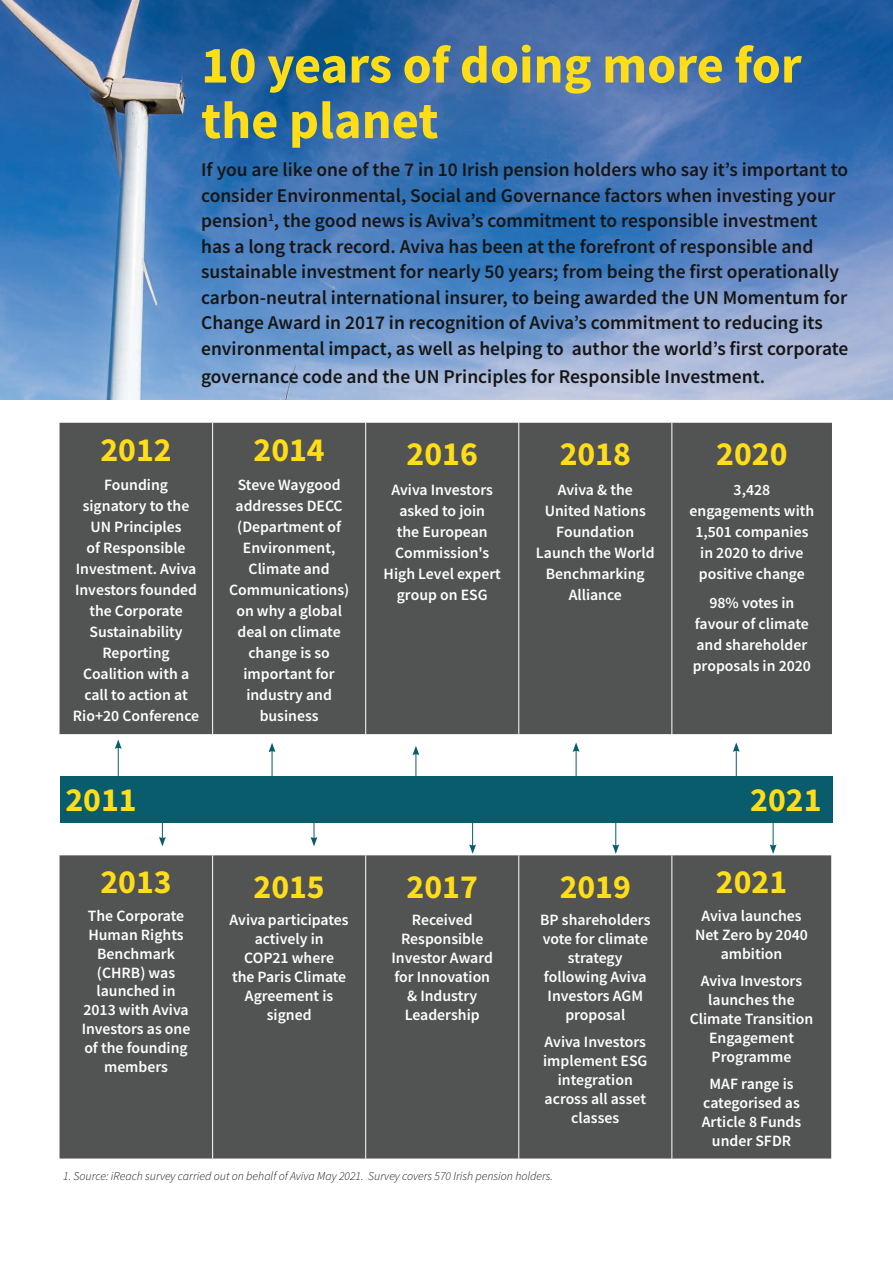
<style>
.page{position:relative;width:893px;height:1263px;background:#fff}
.page>*{position:absolute;margin:0;border:0;box-sizing:border-box;transform-origin:0 0}
.t1{font:700 52.5px/55.5px "Source Sans Pro";color:#ffdd17}
.t2{font:700 33.75px "Source Sans Pro";color:#ffdd17}
.t3{font:600 19.5px/25.5px "Source Sans Pro";color:#161616}
.t4{font:600 15.75px/21px "Source Sans Pro";color:#fff;text-align:center}
.t5{font:italic 300 12px "Source Sans Pro";color:#161616}
</style>
<div class="page">
<img style="left:0;top:0;width:893px;height:400px">
<div style="left:60px;top:423px;width:772px;height:311px;background:#525353"></div>
<hr style="left:212px;top:423px;width:1px;height:311px;background:#fff">
<hr style="left:365px;top:423px;width:1px;height:311px;background:#fff">
<hr style="left:518px;top:423px;width:1px;height:311px;background:#fff">
<hr style="left:671px;top:423px;width:1px;height:311px;background:#fff">
<div style="left:60px;top:855px;width:771px;height:303px;background:#525353"></div>
<hr style="left:212px;top:855px;width:1px;height:303px;background:#fff">
<hr style="left:365px;top:855px;width:1px;height:303px;background:#fff">
<hr style="left:518px;top:855px;width:1px;height:303px;background:#fff">
<hr style="left:671px;top:855px;width:1px;height:303px;background:#fff">
<div style="left:60px;top:776px;width:773px;height:47px;background:#085c6c"></div>
<hr style="left:118px;top:746px;width:1px;height:30px;background:#085c6c">
<svg style="left:115px;top:739px;width:7px;height:10px"></svg>
<hr style="left:416px;top:753px;width:1px;height:30px;background:#085c6c">
<svg style="left:412px;top:746px;width:7px;height:9px"></svg>
<hr style="left:272px;top:750px;width:1px;height:30px;background:#085c6c">
<svg style="left:269px;top:743px;width:6px;height:9px"></svg>
<hr style="left:576px;top:749px;width:1px;height:30px;background:#085c6c">
<svg style="left:573px;top:742px;width:7px;height:10px"></svg>
<hr style="left:736px;top:749px;width:1px;height:30px;background:#085c6c">
<svg style="left:733px;top:742px;width:7px;height:10px"></svg>
<hr style="left:314px;top:809px;width:1px;height:30px;background:#085c6c">
<svg style="left:311px;top:837px;width:6px;height:9px"></svg>
<hr style="left:162px;top:809px;width:1px;height:30px;background:#085c6c">
<svg style="left:159px;top:837px;width:7px;height:9px"></svg>
<hr style="left:472px;top:817px;width:1px;height:30px;background:#085c6c">
<svg style="left:469px;top:844px;width:7px;height:10px"></svg>
<hr style="left:615px;top:817px;width:1px;height:30px;background:#085c6c">
<svg style="left:612px;top:844px;width:7px;height:10px"></svg>
<hr style="left:773px;top:817px;width:1px;height:30px;background:#085c6c">
<svg style="left:770px;top:844px;width:7px;height:10px"></svg>
<h1 class="t1" style="left:201px;top:37px;width:602px">10 years of doing more for the planet</h1>
<p class="t3" style="left:201px;top:157px;width:649px">If you are like one of the 7 in 10 Irish pension holders who say it’s important to consider Environmental, Social and Governance factors when investing your pension<sup>1</sup>, the good news is Aviva’s commitment to responsible investment has a long track record. Aviva has been at the forefront of responsible and sustainable investment for nearly 50 years; from being the first operationally carbon-neutral international insurer, to being awarded the UN Momentum for Change Award in 2017 in recognition of Aviva’s commitment to reducing its environmental impact, as well as helping to author the world’s first corporate</p>
<p class="t3" style="left:201px;top:364px;width:565px">governance code and the UN Principles for Responsible Investment.</p>
<h2 class="t2" style="left:100px;top:427px;width:73px">2012</h2>
<p class="t4" style="left:73px;top:474px;width:128px">Founding signatory to the<br>UN Principles<br>of Responsible<br>Investment. Aviva<br>Investors founded the Corporate<br>Sustainability<br>Reporting<br>Coalition with a call to action at<br>Rio+20 Conference</p>
<h2 class="t2" style="left:253px;top:427px;width:73px">2014</h2>
<p class="t4" style="left:229px;top:474px;width:122px">Steve Waygood addresses DECC (Department of<br>Environment,<br>Climate and<br>Communications) on why a global deal on climate change is so important for industry and business</p>
<h2 class="t2" style="left:407px;top:431px;width:73px">2016</h2>
<p class="t4" style="left:384px;top:479px;width:119px">Aviva Investors asked to join<br>the European<br>Commission's<br>High Level expert group on ESG</p>
<h2 class="t2" style="left:560px;top:431px;width:73px">2018</h2>
<p class="t4" style="left:536px;top:479px;width:120px">Aviva &amp; the<br>United Nations<br>Foundation<br>Launch the World<br>Benchmarking<br>Alliance</p>
<h2 class="t2" style="left:716px;top:431px;width:73px">2020</h2>
<p class="t4" style="left:690px;top:479px;width:126px">3,428 engagements with<br>1,501 companies in 2020 to drive positive change</p>
<p class="t4" style="left:693px;top:592px;width:120px">98% votes in favour of climate and shareholder proposals in 2020</p>
<h2 class="t2" style="left:65px;top:777px;width:73px">2011</h2>
<h2 class="t2" style="left:750px;top:777px;width:73px">2021</h2>
<h2 class="t2" style="left:100px;top:859px;width:73px">2013</h2>
<p class="t4" style="left:82px;top:906px;width:110px;line-height:18.9px">The Corporate<br>Human Rights<br>Benchmark (CHRB) was launched in<br>2013 with Aviva<br>Investors as one of the founding members</p>
<h2 class="t2" style="left:253px;top:864px;width:73px">2015</h2>
<p class="t4" style="left:230px;top:910px;width:121px;line-height:18.9px">Aviva participates actively in<br>COP21 where<br>the Paris Climate<br>Agreement is signed</p>
<h2 class="t2" style="left:407px;top:864px;width:73px">2017</h2>
<p class="t4" style="left:391px;top:910px;width:103px;line-height:18.9px">Received<br>Responsible<br>Investor Award for Innovation &amp; Industry<br>Leadership</p>
<h2 class="t2" style="left:560px;top:864px;width:73px">2019</h2>
<p class="t4" style="left:540px;top:910px;width:112px;line-height:18.9px">BP shareholders vote for climate strategy following Aviva<br>Investors AGM proposal</p>
<p class="t4" style="left:543px;top:1032px;width:106px;line-height:18.9px">Aviva Investors implement ESG integration across all asset classes</p>
<h2 class="t2" style="left:716px;top:859px;width:73px">2021</h2>
<p class="t4" style="left:695px;top:906px;width:114px;line-height:18.9px">Aviva launches<br>Net Zero by 2040 ambition</p>
<p class="t4" style="left:690px;top:971px;width:125px;line-height:18.9px">Aviva Investors launches the<br>Climate Transition<br>Engagement<br>Programme</p>
<p class="t4" style="left:702px;top:1074px;width:101px;line-height:18.9px">MAF range is categorised as<br>Article 8 Funds under SFDR</p>
<p class="t5" style="left:63px;top:1168px;width:491px">1. Source: iReach survey carried out on behalf of Aviva May 2021. Survey covers 570 Irish pension holders.</p>
</div>
